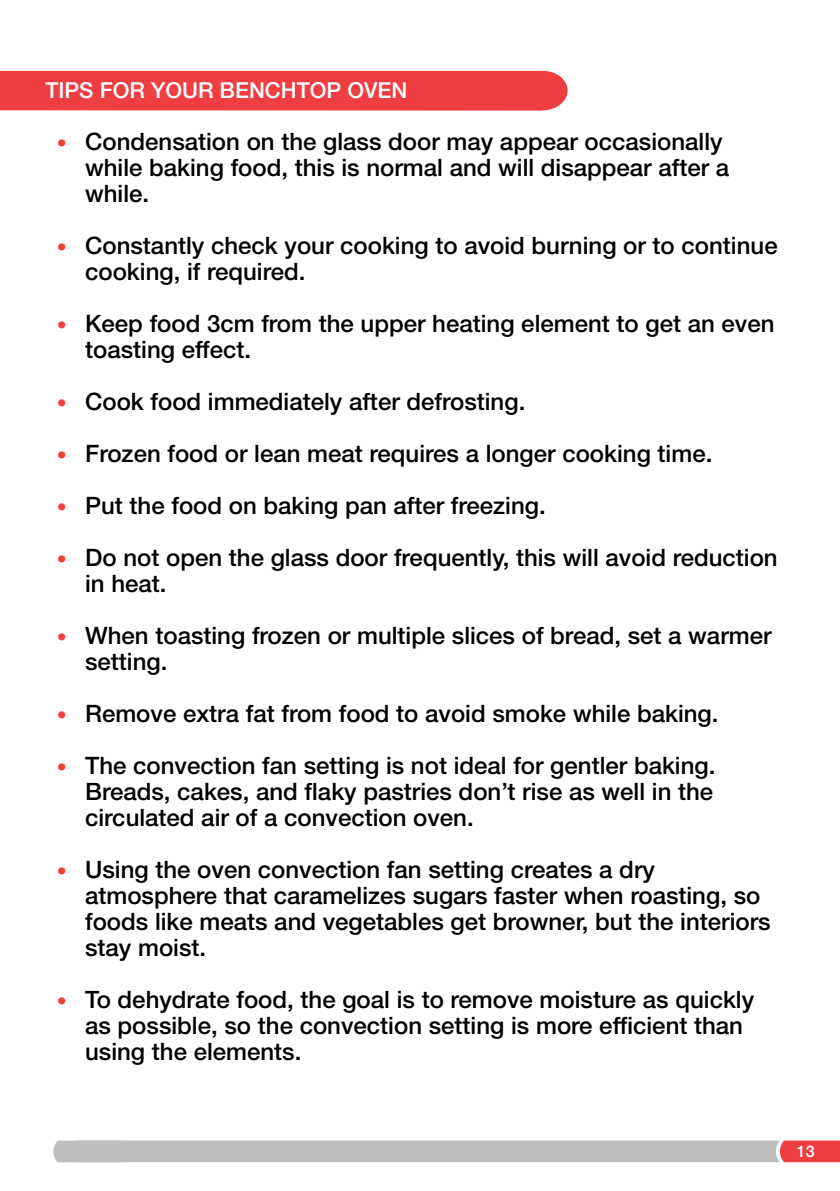
<style>
.page{position:relative;width:840px;height:1191px;background:#fff}
.page>*{position:absolute;margin:0;border:0;box-sizing:border-box;transform-origin:0 0}
.t1{font:500 24px/26px "Helvetica Neue LT Std";color:#000}
.t2{font:500 22px "Helvetica Neue LT Std";color:#fff}
.t3{font:500 16px "Helvetica Neue LT Std";color:#fff}
.s1{font-weight:700;font-size:20px;color:#ef3e42}
</style>
<div class="page">
<svg style="left:53px;top:1140px;width:786px;height:22px;background:#c1b6b9"></svg>
<div style="left:0;top:71px;width:567px;height:40px;background:#ef3e42"></div>
<p class="t2" style="left:45px;top:77px;width:363px">TIPS FOR YOUR BENCHTOP OVEN</p>
<p class="t1" style="left:85px;top:128px;width:645px;text-indent:-28px"><span class="s1">•</span> Condensation on the glass door may appear occasionally while baking food, this is normal and will disappear after a while.</p>
<p class="t1" style="left:85px;top:232px;width:693px;text-indent:-28px"><span class="s1">•</span> Constantly check your cooking to avoid burning or to continue cooking, if required.</p>
<p class="t1" style="left:85px;top:310px;width:690px;text-indent:-28px"><span class="s1">•</span> Keep food 3cm from the upper heating element to get an even toasting effect.</p>
<p class="t1" style="left:57px;top:388px;width:470px"><span class="s1">•</span> Cook food immediately after defrosting.</p>
<p class="t1" style="left:57px;top:440px;width:656px"><span class="s1">•</span> Frozen food or lean meat requires a longer cooking time.</p>
<p class="t1" style="left:57px;top:492px;width:490px"><span class="s1">•</span> Put the food on baking pan after freezing.</p>
<p class="t1" style="left:85px;top:544px;width:693px;text-indent:-28px"><span class="s1">•</span> Do not open the glass door frequently, this will avoid reduction in heat.</p>
<p class="t1" style="left:85px;top:622px;width:687px;text-indent:-28px"><span class="s1">•</span> When toasting frozen or multiple slices of bread, set a warmer setting.</p>
<p class="t1" style="left:57px;top:700px;width:663px"><span class="s1">•</span> Remove extra fat from food to avoid smoke while baking.</p>
<p class="t1" style="left:85px;top:752px;width:631px;text-align:justify;text-indent:-28px"><span class="s1">•</span> The convection fan setting is not ideal for gentler baking.<br>Breads, cakes, and flaky pastries don’t rise as well in the circulated air of a convection oven.</p>
<p class="t1" style="left:85px;top:856px;width:686px;text-indent:-28px"><span class="s1">•</span> Using the oven convection fan setting creates a dry atmosphere that caramelizes sugars faster when roasting, so foods like meats and vegetables get browner, but the interiors stay moist.</p>
<p class="t1" style="left:85px;top:986px;width:670px;text-indent:-28px"><span class="s1">•</span> To dehydrate food, the goal is to remove moisture as quickly as possible, so the convection setting is more efficient than using the elements.</p>
<p class="t3" style="left:796px;top:1141px;width:19px">13</p>
</div>
